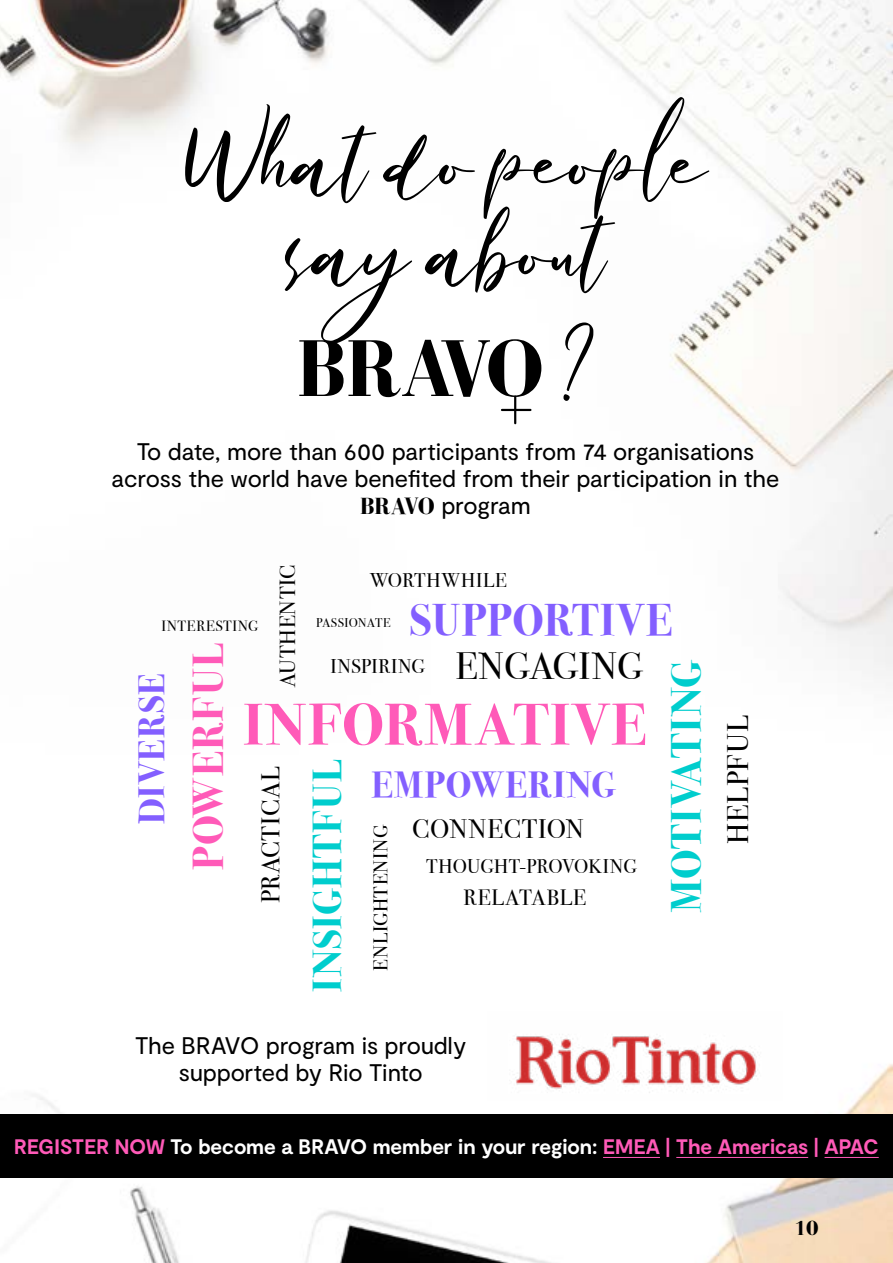
<style>
.page{position:relative;width:893px;height:1263px;background:#fff}
.page>*{position:absolute;margin:0;border:0;box-sizing:border-box;transform-origin:0 0}
.t1{font:700 82.5px "Bodoni FLF";letter-spacing:-.05em;color:#000}
.t2{font:60px/90px "Only You";letter-spacing:-.02em;color:#000;text-align:center}
.t3{font:700 59.1px "Bodoni Svty Two ITCTT";letter-spacing:.045em;color:#ff5ab8}
.t4{font:700 44.25px "Bodoni Svty Two ITCTT";letter-spacing:.015em;color:#835fff}
.t5{font:700 42.3px "Bodoni Svty Two ITCTT";letter-spacing:.035em;color:#ff5ab8}
.t6{font:700 41.7px "Bodoni Svty Two ITCTT";letter-spacing:.03em;color:#00cdcd}
.t7{font:700 39.9px "Bodoni Svty Two ITCTT";letter-spacing:.035em;color:#00cdcd}
.t8{font:37.95px "Bodoni Svty Two ITCTT";letter-spacing:.02em;color:#000}
.t9{font:700 36.3px "Bodoni Svty Two ITCTT";letter-spacing:.04em;color:#835fff}
.t10{font:700 36px "Bodoni Svty Two ITCTT";letter-spacing:.03em;color:#835fff}
.t11{font:29.7px "Bodoni Svty Two ITCTT";letter-spacing:.04em;color:#000}
.t12{font:26.85px "Bodoni Svty Two ITCTT";letter-spacing:.02em;color:#000}
.t13{font:25.65px "Bodoni Svty Two ITCTT";letter-spacing:.025em;color:#000}
.t14{font:24px/27px "Moderat";letter-spacing:-.005em;color:#000;text-align:center}
.t15{font:22.2px "Bodoni Svty Two ITCTT";letter-spacing:.04em;color:#000}
.t16{font:21.9px "Bodoni Svty Two ITCTT";letter-spacing:.035em;color:#000}
.t17{font:700 21px "Moderat";letter-spacing:-.005em;color:#fff}
.t18{font:700 21px "Bodoni FLF";color:#000}
.t19{font:19.95px "Bodoni Svty Two ITCTT";letter-spacing:.035em;color:#000}
.t20{font:19.8px "Bodoni Svty Two ITCTT";letter-spacing:.01em;color:#000}
.t21{font:14.85px "Bodoni Svty Two ITCTT";letter-spacing:.045em;color:#000}
.t22{font:12.75px "Bodoni Svty Two ITCTT";letter-spacing:.03em;color:#000}
.s1{font-family:"Only You";font-weight:400;font-size:60px}
.s2{font-family:"Bodoni FLF";font-weight:700}
.s3{color:#ff5ab8}
</style>
<div class="page">
<img style="left:39px;top:1064px;width:854px;height:199px">
<img style="left:0;top:0;width:893px;height:676px">
<hr style="left:502px;top:409px;width:28px;height:2px;background:#000">
<hr style="left:514px;top:397px;width:2px;height:26px;background:#000">
<div style="left:0;top:1114px;width:893px;height:64px;background:#000"></div>
<hr style="left:603px;top:1157px;width:57px;height:1px;background:#ff5ab8">
<hr style="left:676px;top:1157px;width:132px;height:1px;background:#ff5ab8">
<hr style="left:824px;top:1157px;width:55px;height:1px;background:#ff5ab8">
<img style="left:487px;top:1036px;width:295px;height:64px">
<h2 class="t2" style="left:185px;top:119px;width:524px">What do people sayabout</h2>
<h1 class="t1" style="left:297px;top:324px;width:301px">BRAVO <span class="s1">?</span></h1>
<p class="t14" style="left:112px;top:439px;width:669px">To date, more than 600 participants from 74 organisations across the world have benefited from their participation in the<br><span class="s2">BRAVO</span> program</p>
<p class="t16" style="left:270px;top:687px;width:124px;rotate:-90deg">AUTHENTIC</p>
<p class="t19" style="left:370px;top:564px;width:138px">WORTHWHILE</p>
<h3 class="t4" style="left:410px;top:583px;width:264px">SUPPORTIVE</h3>
<p class="t22" style="left:316px;top:612px;width:76px">PASSIONATE</p>
<p class="t21" style="left:161px;top:613px;width:98px">INTERESTING</p>
<h3 class="t5" style="left:173px;top:870px;width:228px;rotate:-90deg">POWERFUL</h3>
<h3 class="t8" style="left:455px;top:635px;width:189px">ENGAGING</h3>
<p class="t19" style="left:330px;top:650px;width:96px">INSPIRING</p>
<h3 class="t6" style="left:652px;top:912px;width:254px;rotate:-90deg">MOTIVATING</h3>
<h3 class="t10" style="left:122px;top:824px;width:152px;rotate:-90deg">DIVERSE</h3>
<h3 class="t3" style="left:243px;top:676px;width:405px">INFORMATIVE</h3>
<h3 class="t7" style="left:294px;top:992px;width:234px;rotate:-90deg">INSIGHTFUL</h3>
<p class="t13" style="left:250px;top:903px;width:138px;rotate:-90deg">PRACTICAL</p>
<h3 class="t9" style="left:371px;top:755px;width:246px">EMPOWERING</h3>
<p class="t12" style="left:412px;top:807px;width:173px">CONNECTION</p>
<p class="t19" style="left:364px;top:971px;width:148px;rotate:-90deg">ENLIGHTENING</p>
<p class="t20" style="left:426px;top:850px;width:212px">THOUGHT-PROVOKING</p>
<p class="t15" style="left:463px;top:879px;width:124px">RELATABLE</p>
<p class="t14" style="left:135px;top:1033px;width:333px">The BRAVO program is proudly supported by Rio Tinto</p>
<p class="t11" style="left:714px;top:844px;width:130px;rotate:-90deg">HELPFUL</p>
<p class="t17" style="left:14px;top:1134px;width:866px"><span class="s3">REGISTER NOW</span> To become a BRAVO member in your region: <span class="s3">EMEA | The Americas | APAC</span></p>
<p class="t18" style="left:794px;top:1217px;width:26px">10</p>
</div>
